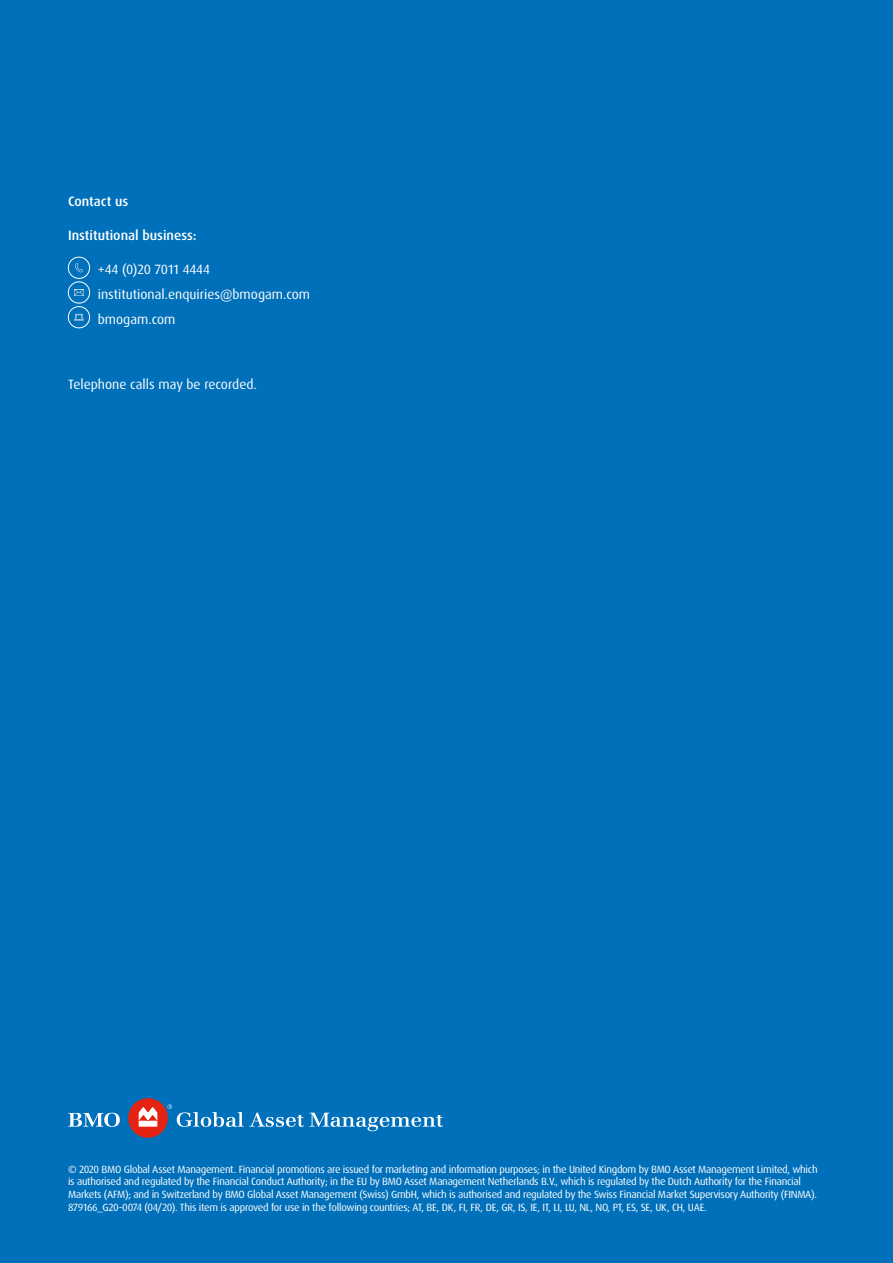
<style>
.page{position:relative;width:893px;height:1263px;background:#0070ba}
.page>*{position:absolute;margin:0;border:0;box-sizing:border-box;transform-origin:0 0}
.t1{font:13.5px/24.8px "Dax Pro";color:#fff}
.t2{font:500 13.5px "Dax Pro";color:#fff}
.t3{font:10.5px/12.6px "Dax Pro";letter-spacing:-.025em;color:#fff}
</style>
<div class="page">
<div style="left:68px;top:257px;width:22px;height:22px;border:1px solid #fff;border-radius:50%"></div>
<svg style="left:75px;top:263px;width:8px;height:9px"></svg>
<div style="left:68px;top:282px;width:22px;height:21px;border:1px solid #fff;border-radius:50%"></div>
<svg style="left:74px;top:289px;width:10px;height:7px"></svg>
<div style="left:68px;top:306px;width:22px;height:22px;border:1px solid #fff;border-radius:50%"></div>
<svg style="left:74px;top:314px;width:10px;height:7px"></svg>
<div style="left:128px;top:1098px;width:40px;height:40px;background:#e42313;border-radius:50%"></div>
<svg style="left:139px;top:1107px;width:18px;height:20px"></svg>
<svg style="left:68px;top:1113px;width:52px;height:14px"></svg>
<svg style="left:310px;top:1112px;width:133px;height:19px"></svg>
<svg style="left:167px;top:1104px;width:137px;height:23px"></svg>
<p class="t2" style="left:68px;top:193px;width:62px">Contact us</p>
<p class="t2" style="left:68px;top:227px;width:130px">Institutional business:</p>
<p class="t1" style="left:98px;top:257px;width:214px">+44 (0)20 7011 4444 institutional.enquiries@bmogam.com bmogam.com</p>
<p class="t1" style="left:68px;top:372px;width:190px">Telephone calls may be recorded.</p>
<p class="t3" style="left:68px;top:1163px;width:751px">© 2020 BMO Global Asset Management. Financial promotions are issued for marketing and information purposes; in the United Kingdom by BMO Asset Management Limited, which is authorised and regulated by the Financial Conduct Authority; in the EU by BMO Asset Management Netherlands B.V., which is regulated by the Dutch Authority for the Financial Markets (AFM); and in Switzerland by BMO Global Asset Management (Swiss) GmbH, which is authorised and regulated by the Swiss Financial Market Supervisory Authority (FINMA).<br>879166_G20-0074 (04/20). This item is approved for use in the following countries; AT, BE, DK, FI, FR, DE, GR, IS, IE, IT, LI, LU, NL, NO, PT, ES, SE, UK, CH, UAE.</p>
</div>
